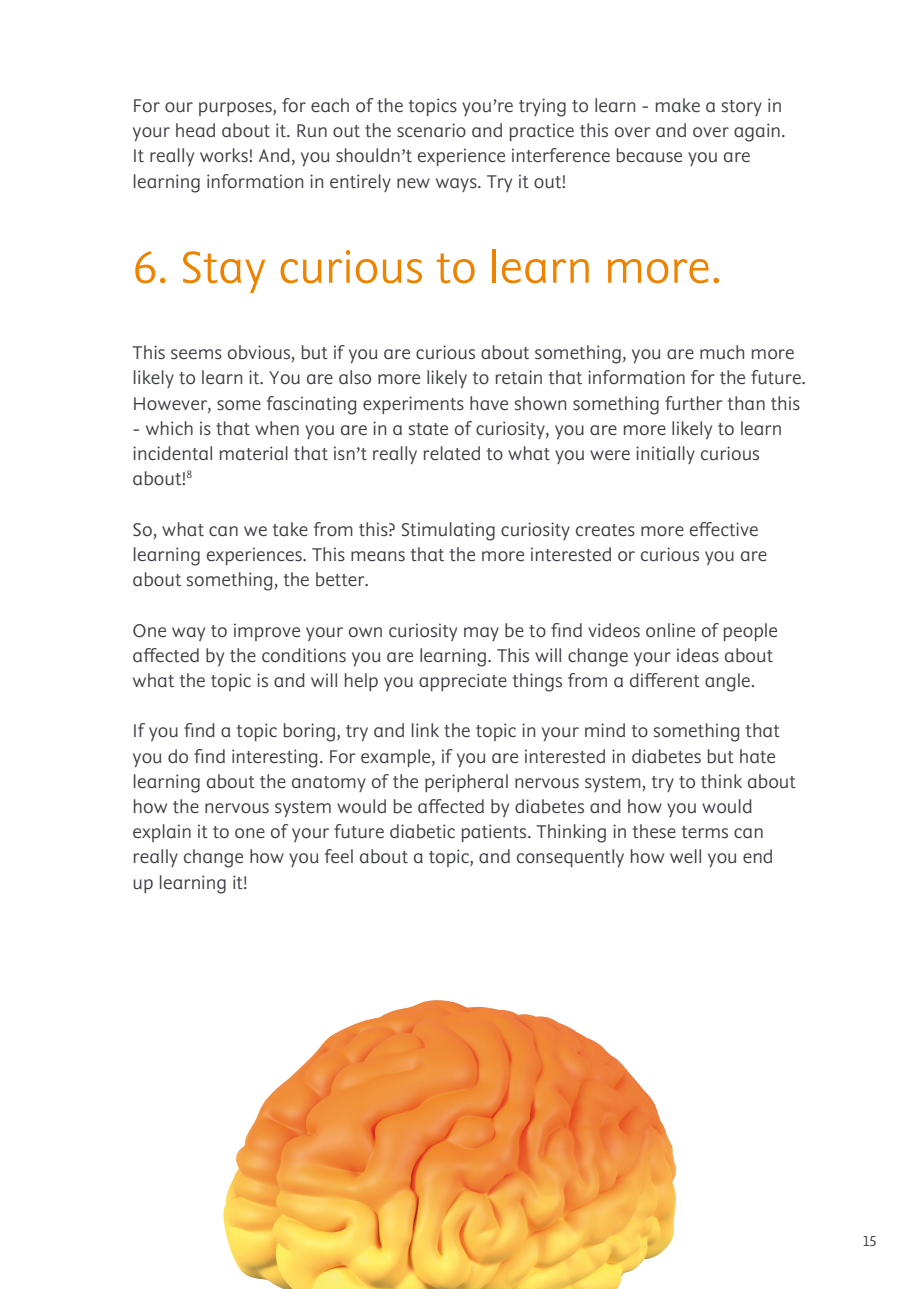
<style>
.page{position:relative;width:919px;height:1289px;background:#fff}
.page>*{position:absolute;margin:0;border:0;box-sizing:border-box;transform-origin:0 0}
.t1{font:300 51px "Elsevier Display";color:#ee8300}
.t2{font:300 21px/25.2px "Elsevier Display";color:#3a3b43}
.t3{font:300 16.5px "Elsevier Display";color:#3a3b43}
</style>
<div class="page">
<img style="left:223px;top:1000px;width:454px;height:288px">
<p class="t2" style="left:133px;top:93px;width:654px">For our purposes, for each of the topics you’re trying to learn - make a story in your head about it. Run out the scenario and practice this over and over again.<br>It really works! And, you shouldn’t experience interference because you are learning information in entirely new ways. Try it out!</p>
<h1 class="t1" style="left:133px;top:238px;width:590px">6. Stay curious to learn more.</h1>
<p class="t2" style="left:133px;top:340px;width:675px">This seems obvious, but if you are curious about something, you are much more likely to learn it. You are also more likely to retain that information for the future.<br>However, some fascinating experiments have shown something further than this</p>
<p class="t2" style="left:133px;top:415px;width:651px">- which is that when you are in a state of curiosity, you are more likely to learn incidental material that isn’t really related to what you were initially curious about!<sup>8</sup></p>
<p class="t2" style="left:133px;top:516px;width:636px">So, what can we take from this? Stimulating curiosity creates more effective learning experiences. This means that the more interested or curious you are about something, the better.</p>
<p class="t2" style="left:133px;top:617px;width:647px">One way to improve your own curiosity may be to find videos online of people affected by the conditions you are learning. This will change your ideas about what the topic is and will help you appreciate things from a different angle.</p>
<p class="t2" style="left:133px;top:718px;width:664px">If you find a topic boring, try and link the topic in your mind to something that you do find interesting. For example, if you are interested in diabetes but hate learning about the anatomy of the peripheral nervous system, try to think about how the nervous system would be affected by diabetes and how you would explain it to one of your future diabetic patients. Thinking in these terms can really change how you feel about a topic, and consequently how well you end up learning it!</p>
<p class="t3" style="left:863px;top:1231px;width:15px">15</p>
</div>
